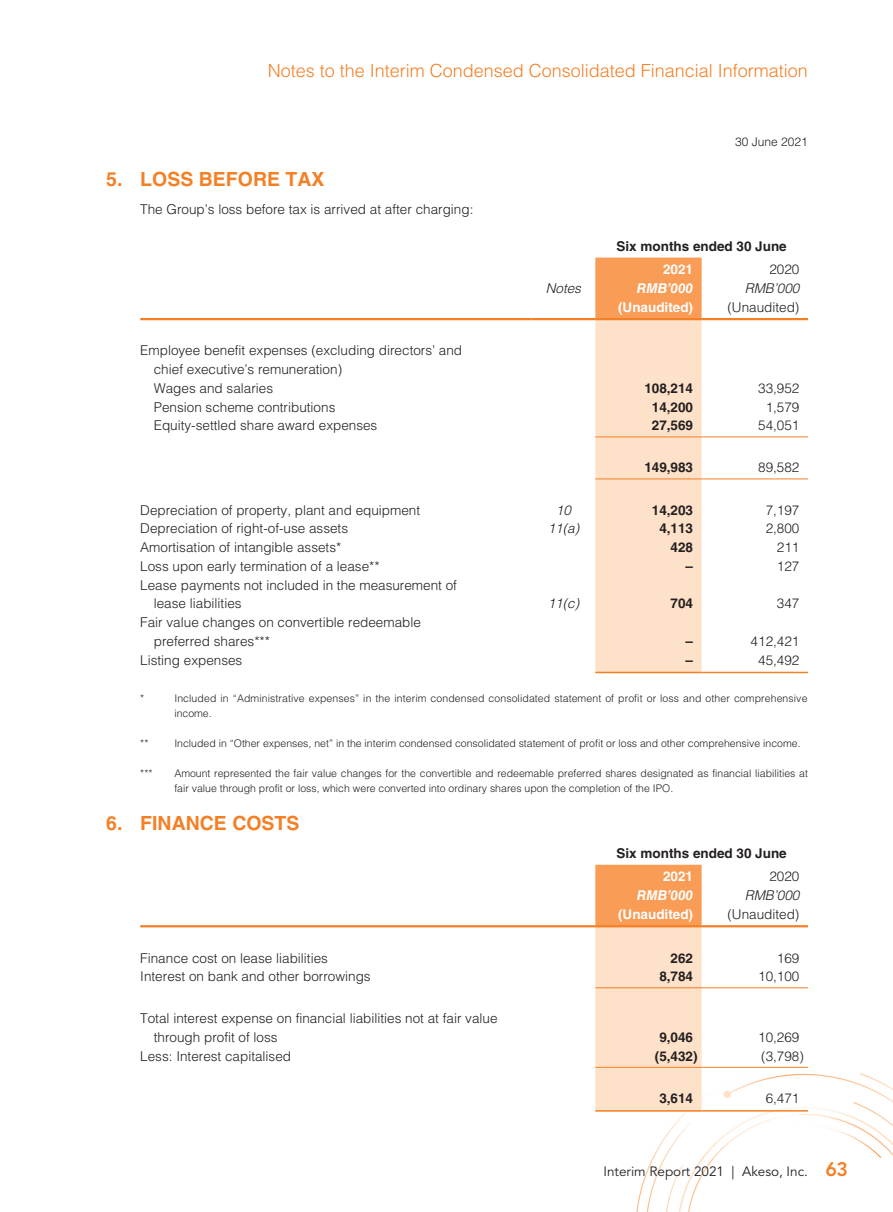
<style>
.page{position:relative;width:893px;height:1212px;background:#fff}
.page>*{position:absolute;margin:0;border:0;box-sizing:border-box;transform-origin:0 0}
._01_H1{font:700 19.5px "Helvetica LT Std";color:#f48026}
.t1{font:300 18px "Helvetica LT Std";color:#f48026}
._50_Table_txt{font:300 13.5px "Helvetica LT Std";color:#231f20}
._50_Table_txt-2{font:700 13.5px "Helvetica LT Std";color:#231f20}
._00_txt{font:300 13.5px "Helvetica LT Std";color:#231f20}
._50_Table_txt-3{font:italic 300 13.5px "Helvetica LT Std";color:#231f20}
.t2{font:13.5px "Avenir LT Std";color:#231f20}
._50_Table_txt-4{font:700 13.5px "Helvetica LT Std";color:#fff}
._50_Table_txt-5{font:italic 700 13.5px "Helvetica LT Std";color:#fff}
.t3{font:300 12px "Helvetica LT Std";color:#231f20}
._06_Notes{font:300 10.5px/15px "Helvetica LT Std";color:#231f20}
.s1{font-weight:800;font-size:19.5px;color:#f48026}
</style>
<div class="page">
<img style="left:611px;top:1066px;width:282px;height:146px">
<svg style="left:595px;top:258px;width:107px;height:414px;background:#fdd6b8"></svg>
<hr style="left:140px;top:318px;width:391px;height:2px;background:#f48026">
<hr style="left:531px;top:318px;width:64px;height:2px;background:#f48026">
<hr style="left:595px;top:318px;width:107px;height:2px;background:#f48026">
<hr style="left:702px;top:318px;width:106px;height:2px;background:#f48026">
<hr style="left:595px;top:436px;width:107px;height:1px;background:#f48026">
<hr style="left:702px;top:436px;width:106px;height:1px;background:#f48026">
<hr style="left:595px;top:478px;width:107px;height:1px;background:#f48026">
<hr style="left:702px;top:478px;width:106px;height:1px;background:#f48026">
<hr style="left:595px;top:672px;width:107px;height:1px;background:#f48026">
<hr style="left:702px;top:672px;width:106px;height:1px;background:#f48026">
<svg style="left:595px;top:865px;width:107px;height:245px;background:#fccfac"></svg>
<hr style="left:140px;top:925px;width:455px;height:2px;background:#f48026">
<hr style="left:595px;top:925px;width:107px;height:2px;background:#f48026">
<hr style="left:702px;top:925px;width:106px;height:2px;background:#f48026">
<hr style="left:595px;top:987px;width:107px;height:1px;background:#f48026">
<hr style="left:702px;top:987px;width:106px;height:1px;background:#f48026">
<hr style="left:595px;top:1067px;width:107px;height:1px;background:#f48026">
<hr style="left:702px;top:1067px;width:106px;height:1px;background:#f48026">
<hr style="left:595px;top:1110px;width:107px;height:1px;background:#f48026">
<hr style="left:702px;top:1110px;width:106px;height:1px;background:#f48026">
<h2 class="t1" style="left:268px;top:59px;width:542px">Notes to the Interim Condensed Consolidated Financial Information</h2>
<p class="_01_H1" style="left:106px;top:167px;width:220px">5. LOSS BEFORE TAX</p>
<p class="_00_txt" style="left:140px;top:200px;width:335px">The Group’s loss before tax is arrived at after charging:</p>
<p class="t3" style="left:735px;top:134px;width:74px">30 June 2021</p>
<p class="_50_Table_txt-2" style="left:616px;top:238px;width:172px">Six months ended 30 June</p>
<p class="_50_Table_txt-4" style="left:663px;top:261px;width:32px">2021</p>
<p class="_50_Table_txt" style="left:769px;top:261px;width:32px">2020</p>
<p class="_50_Table_txt-3" style="left:546px;top:280px;width:37px">Notes</p>
<p class="_50_Table_txt-5" style="left:637px;top:280px;width:58px">RMB’000</p>
<p class="_50_Table_txt-3" style="left:745px;top:280px;width:56px">RMB’000</p>
<p class="_50_Table_txt-4" style="left:618px;top:299px;width:76px">(Unaudited)</p>
<p class="_50_Table_txt" style="left:727px;top:298px;width:74px">(Unaudited)</p>
<p class="_50_Table_txt" style="left:140px;top:342px;width:323px">Employee benefit expenses (excluding directors’ and</p>
<p class="_50_Table_txt" style="left:154px;top:361px;width:190px">chief executive’s remuneration)</p>
<p class="_50_Table_txt" style="left:154px;top:380px;width:121px">Wages and salaries</p>
<p class="_50_Table_txt-2" style="left:644px;top:380px;width:50px">108,214</p>
<p class="_50_Table_txt" style="left:758px;top:380px;width:43px">33,952</p>
<p class="_50_Table_txt" style="left:154px;top:398px;width:183px">Pension scheme contributions</p>
<p class="_50_Table_txt-2" style="left:652px;top:399px;width:43px">14,200</p>
<p class="_50_Table_txt" style="left:766px;top:398px;width:35px">1,579</p>
<p class="_50_Table_txt" style="left:154px;top:417px;width:225px">Equity-settled share award expenses</p>
<p class="_50_Table_txt-2" style="left:652px;top:417px;width:43px">27,569</p>
<p class="_50_Table_txt" style="left:758px;top:417px;width:43px">54,051</p>
<p class="_50_Table_txt-2" style="left:644px;top:459px;width:50px">149,983</p>
<p class="_50_Table_txt" style="left:758px;top:459px;width:43px">89,582</p>
<p class="_50_Table_txt" style="left:140px;top:501px;width:281px">Depreciation of property, plant and equipment</p>
<p class="_50_Table_txt-3" style="left:556px;top:501px;width:17px">10</p>
<p class="_50_Table_txt-2" style="left:652px;top:501px;width:43px">14,203</p>
<p class="_50_Table_txt" style="left:766px;top:501px;width:35px">7,197</p>
<p class="_50_Table_txt" style="left:140px;top:520px;width:209px">Depreciation of right-of-use assets</p>
<p class="_50_Table_txt-3" style="left:548px;top:520px;width:33px">11(a)</p>
<p class="_50_Table_txt-2" style="left:659px;top:520px;width:35px">4,113</p>
<p class="_50_Table_txt" style="left:766px;top:520px;width:35px">2,800</p>
<p class="_50_Table_txt" style="left:140px;top:539px;width:203px">Amortisation of intangible assets*</p>
<p class="_50_Table_txt-2" style="left:671px;top:539px;width:24px">428</p>
<p class="_50_Table_txt" style="left:777px;top:539px;width:24px">211</p>
<p class="_50_Table_txt" style="left:140px;top:557px;width:241px">Loss upon early termination of a lease**</p>
<p class="_50_Table_txt-2" style="left:686px;top:558px;width:9px">–</p>
<p class="_50_Table_txt" style="left:777px;top:557px;width:24px">127</p>
<p class="_50_Table_txt" style="left:140px;top:576px;width:318px">Lease payments not included in the measurement of</p>
<p class="_50_Table_txt" style="left:154px;top:595px;width:89px">lease liabilities</p>
<p class="_50_Table_txt-3" style="left:548px;top:595px;width:33px">11(c)</p>
<p class="_50_Table_txt-2" style="left:671px;top:595px;width:24px">704</p>
<p class="_50_Table_txt" style="left:777px;top:595px;width:24px">347</p>
<p class="_50_Table_txt" style="left:140px;top:614px;width:282px">Fair value changes on convertible redeemable</p>
<p class="_50_Table_txt" style="left:154px;top:632px;width:118px">preferred shares***</p>
<p class="_50_Table_txt-2" style="left:686px;top:633px;width:9px">–</p>
<p class="_50_Table_txt" style="left:751px;top:632px;width:50px">412,421</p>
<p class="_50_Table_txt" style="left:140px;top:651px;width:104px">Listing expenses</p>
<p class="_50_Table_txt-2" style="left:686px;top:651px;width:9px">–</p>
<p class="_50_Table_txt" style="left:758px;top:651px;width:43px">45,492</p>
<p class="_06_Notes" style="left:140px;top:691px;width:6px">*</p>
<p class="_06_Notes" style="left:174px;top:691px;width:635px">Included in “Administrative expenses” in the interim condensed consolidated statement of profit or loss and other comprehensive income.</p>
<p class="_06_Notes" style="left:140px;top:736px;width:10px">**</p>
<p class="_06_Notes" style="left:174px;top:736px;width:628px">Included in “Other expenses, net” in the interim condensed consolidated statement of profit or loss and other comprehensive income.</p>
<p class="_06_Notes" style="left:140px;top:766px;width:14px">***</p>
<p class="_06_Notes" style="left:174px;top:766px;width:635px">Amount represented the fair value changes for the convertible and redeemable preferred shares designated as financial liabilities at fair value through profit or loss, which were converted into ordinary shares upon the completion of the IPO.</p>
<p class="_01_H1" style="left:106px;top:811px;width:195px">6. FINANCE COSTS</p>
<p class="_50_Table_txt-2" style="left:616px;top:845px;width:172px">Six months ended 30 June</p>
<p class="_50_Table_txt-4" style="left:663px;top:868px;width:32px">2021</p>
<p class="_50_Table_txt" style="left:769px;top:868px;width:32px">2020</p>
<p class="_50_Table_txt-5" style="left:637px;top:887px;width:58px">RMB’000</p>
<p class="_50_Table_txt-3" style="left:745px;top:887px;width:56px">RMB’000</p>
<p class="_50_Table_txt-4" style="left:618px;top:906px;width:76px">(Unaudited)</p>
<p class="_50_Table_txt" style="left:727px;top:905px;width:74px">(Unaudited)</p>
<p class="_50_Table_txt" style="left:140px;top:949px;width:189px">Finance cost on lease liabilities</p>
<p class="_50_Table_txt-2" style="left:671px;top:949px;width:24px">262</p>
<p class="_50_Table_txt" style="left:777px;top:949px;width:24px">169</p>
<p class="_50_Table_txt" style="left:140px;top:968px;width:232px">Interest on bank and other borrowings</p>
<p class="_50_Table_txt-2" style="left:659px;top:968px;width:35px">8,784</p>
<p class="_50_Table_txt" style="left:758px;top:968px;width:43px">10,100</p>
<p class="_50_Table_txt" style="left:140px;top:1010px;width:359px">Total interest expense on financial liabilities not at fair value</p>
<p class="_50_Table_txt" style="left:154px;top:1029px;width:125px">through profit of loss</p>
<p class="_50_Table_txt-2" style="left:659px;top:1029px;width:35px">9,046</p>
<p class="_50_Table_txt" style="left:758px;top:1029px;width:43px">10,269</p>
<p class="_50_Table_txt" style="left:140px;top:1047px;width:152px">Less: Interest capitalised</p>
<p class="_50_Table_txt-2" style="left:655px;top:1048px;width:44px">(5,432)</p>
<p class="_50_Table_txt" style="left:761px;top:1047px;width:44px">(3,798)</p>
<p class="_50_Table_txt-2" style="left:659px;top:1090px;width:35px">3,614</p>
<p class="_50_Table_txt" style="left:766px;top:1090px;width:35px">6,471</p>
<p class="t2" style="left:603px;top:1164px;width:246px">Interim Report 2021 | Akeso, Inc. <span class="s1">63</span></p>
</div>
